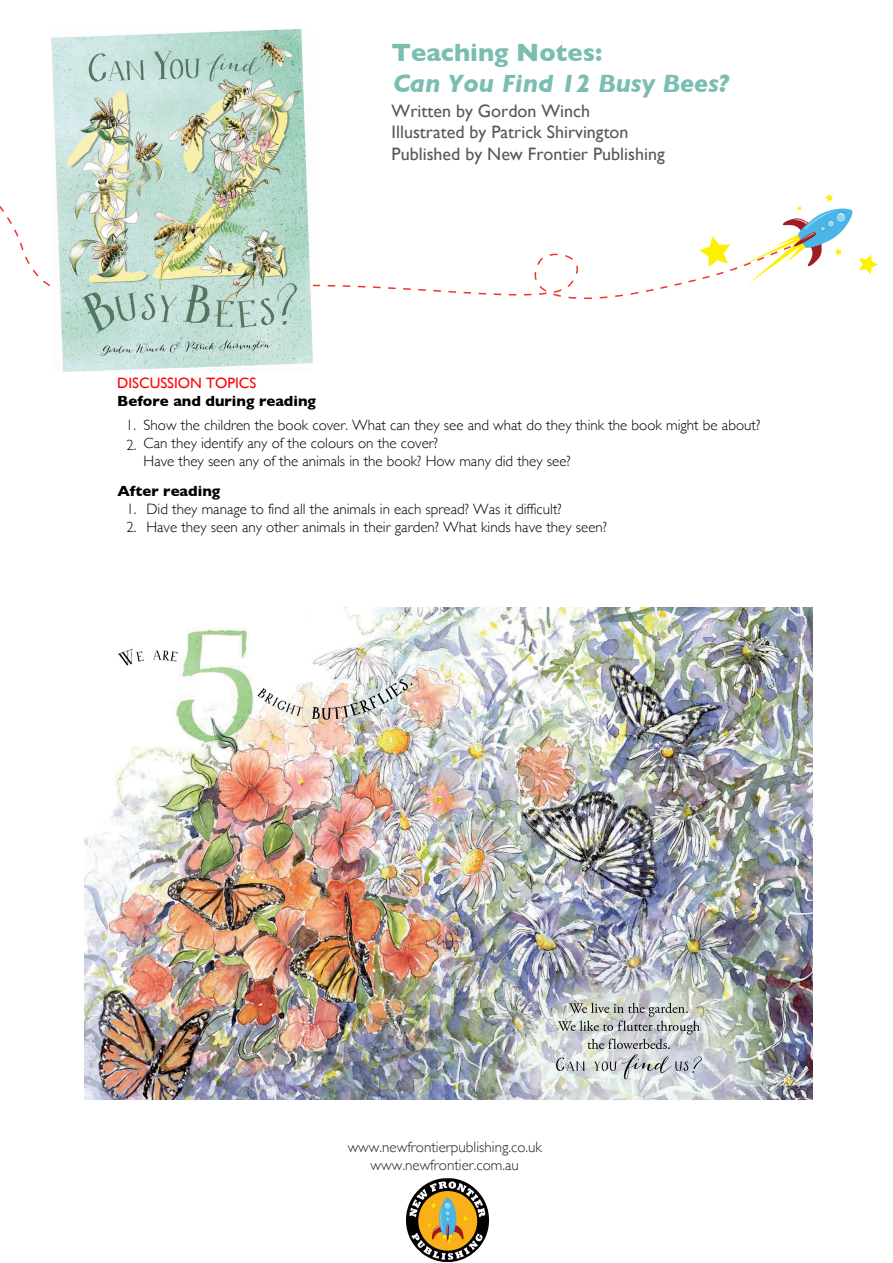
<style>
.page{position:relative;width:893px;height:1263px;background:#fff}
.page>*{position:absolute;margin:0;border:0;box-sizing:border-box;transform-origin:0 0}
.t1{font:italic 700 25.5px/30.6px "Gill Sans";color:#7abdb2}
.t2{font:18px/21.6px "Gill Sans";color:#57585a}
.t3{font:300 15px/18px "Gill Sans";color:#000}
.t4{font:300 15px/18px "Gill Sans";color:#231f20;text-align:center}
.t5{font:700 15px "Gill Sans";color:#000}
.t6{font:15px "Gill Sans";color:#fb0207}
.s1{font-style:normal}
</style>
<div class="page">
<svg style="left:463px;top:293px;width:176px;height:7px"></svg>
<svg style="left:0;top:205px;width:654px;height:88px"></svg>
<svg style="left:660px;top:194px;width:218px;height:95px"></svg>
<img style="left:406px;top:1178px;width:83px;height:83px">
<img style="left:85px;top:608px;width:727px;height:491px">
<img style="left:51px;top:29px;width:261px;height:342px">
<h1 class="t1" style="left:392px;top:37px;width:339px"><span class="s1">Teach</span><span class="s1">ing</span> <span class="s1">Notes:<br></span>Can You Find 12 Busy Bees?</h1>
<p class="t2" style="left:392px;top:100px;width:275px">Written by Gordon Winch<br>Illustrated by Patrick Shirvington<br>Published by New Frontier Publishing</p>
<p class="t6" style="left:117px;top:374px;width:141px">DISCUSSION TOPICS</p>
<p class="t5" style="left:117px;top:389px;width:200px">Before and during reading</p>
<p class="t3" style="left:126px;top:435px;width:12px">2.</p>
<p class="t3" style="left:144px;top:415px;width:618px">Show the children the book cover. What can they see and what do they think the book might be about?<br>Can they identify any of the colours on the cover?</p>
<p class="t3" style="left:126px;top:415px;width:12px">1.</p>
<p class="t3" style="left:144px;top:451px;width:429px">Have they seen any of the animals in the book? How many did they see?</p>
<p class="t5" style="left:117px;top:479px;width:104px">After reading</p>
<p class="t3" style="left:146px;top:499px;width:462px">Did they manage to find all the animals in each spread? Was it difficult?<br>Have they seen any other animals in their garden? What kinds have they seen?</p>
<p class="t3" style="left:126px;top:499px;width:12px">1.</p>
<p class="t3" style="left:126px;top:517px;width:12px">2.</p>
<p class="t4" style="left:348px;top:1137px;width:196px">www.newfrontierpublishing.co.uk www.newfrontier.com.au</p>
</div>
